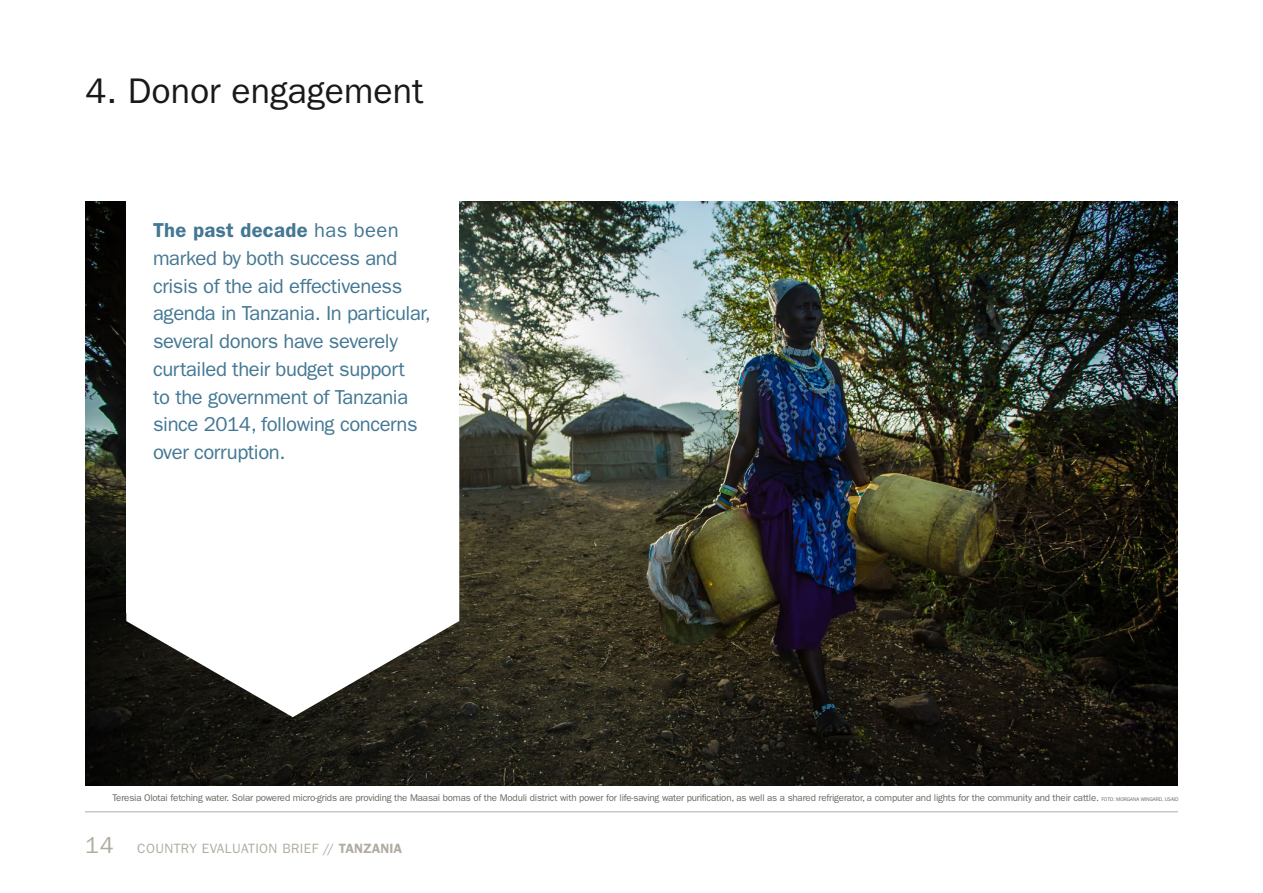
<style>
.page{position:relative;width:1263px;height:893px;background:#fff}
.page>*{position:absolute;margin:0;border:0;box-sizing:border-box;transform-origin:0 0}
.Tittel_nivå_1{font:35.7px "ITC Franklin Gothic Std";color:#191919}
.Brødtekst{font:20.25px/27.8px "ITC Franklin Gothic Std";letter-spacing:-.02em;color:#437793}
.t1{font:13.5px "ITC Franklin Gothic Std";letter-spacing:.03em;color:#b1aca2}
.Bildetekst{font:9.75px "ITC Franklin Gothic Std";letter-spacing:-.02em;color:#686866}
.s1{font-weight:600}
.s2{font-size:5.25px}
.s3{font-size:23.25px}
</style>
<div class="page">
<img style="left:85px;top:201px;width:1093px;height:584px">
<div style="left:126px;top:181px;width:333px;height:432px;background:#fff"></div>
<svg style="left:126px;top:613px;width:333px;height:104px"></svg>
<hr style="left:85px;top:811px;width:1093px;height:1px;background:#b1aca2">
<p class="Tittel_nivå_1" style="left:85px;top:71px;width:340px">4. Donor engagement</p>
<p class="Brødtekst" style="left:153px;top:217px;width:279px"><span class="s1">The past decade</span> has been marked by both success and crisis of the aid effectiveness agenda in Tanzania. In particular, several donors have severely curtailed their budget support<br>to the government of Tanzania since 2014, following concerns over corruption.</p>
<p class="Bildetekst" style="left:113px;top:792px;width:1067px">Teresia Olotai fetching water. Solar powered micro-grids are providing the Maasai bomas of the Moduli district with power for life-saving water purification, as well as a shared refrigerator, a computer and lights for the community and their cattle. <span class="s2">FOTO: MORGANA WINGARD, USAID</span></p>
<h3 class="t1" style="left:85px;top:841px;width:319px"><span class="s3">14</span> COUNTRY EVALUATION BRIEF // <span class="s1">TANZANIA</span></h3>
</div>
